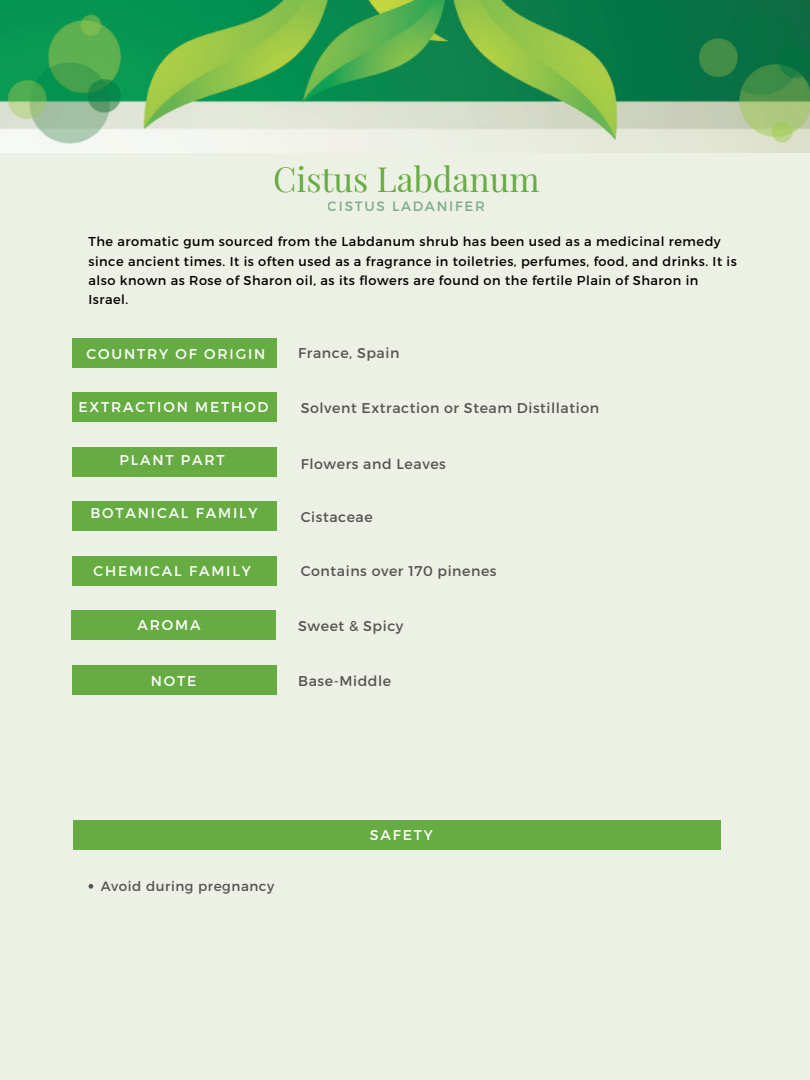
<style>
.page{position:relative;width:810px;height:1080px;background:#edf0e4}
.page>*{position:absolute;margin:0;border:0;box-sizing:border-box;transform-origin:0 0}
.t1{font:33.94px "Playfair Display";color:#67ac43}
.t2{font:14.12px "Montserrat";letter-spacing:.04em;color:#545454}
.t3{font:14.12px "Montserrat";letter-spacing:.13em;color:#fff}
.t4{font:13.5px "Montserrat";letter-spacing:.04em;color:#545454}
.t5{font:13.5px "Montserrat";letter-spacing:.13em;color:#274}
.t6{font:12.88px/19.2px "Montserrat";letter-spacing:.04em;color:#000}
</style>
<div class="page">
<div style="left:73px;top:665px;width:204px;height:29px;background:#67ac43"></div>
<img style="left:0;top:0;width:810px;height:153px">
<div style="left:72px;top:338px;width:205px;height:30px;background:#67ac43"></div>
<div style="left:72px;top:501px;width:205px;height:30px;background:#67ac43"></div>
<div style="left:73px;top:556px;width:204px;height:29px;background:#67ac43"></div>
<div style="left:71px;top:610px;width:205px;height:30px;background:#67ac43"></div>
<div style="left:72px;top:393px;width:205px;height:29px;background:#67ac43"></div>
<div style="left:72px;top:447px;width:205px;height:29px;background:#67ac43"></div>
<svg style="left:89px;top:884px;width:4px;height:5px"></svg>
<div style="left:73px;top:820px;width:648px;height:30px;background:#67ac43"></div>
<p class="t1" style="left:273px;top:155px;width:268px">Cistus Labdanum</p>
<p class="t5" style="left:328px;top:198px;width:159px">CISTUS LADANIFER</p>
<p class="t6" style="left:88px;top:232px;width:650px">The aromatic gum sourced from the Labdanum shrub has been used as a medicinal remedy since ancient times. It is often used as a fragrance in toiletries, perfumes, food, and drinks. It is also known as Rose of Sharon oil, as its flowers are found on the fertile Plain of Sharon in Israel.</p>
<p class="t3" style="left:86px;top:344px;width:181px">COUNTRY OF ORIGIN</p>
<p class="t2" style="left:298px;top:344px;width:103px">France, Spain</p>
<p class="t3" style="left:78px;top:397px;width:192px">EXTRACTION METHOD</p>
<p class="t2" style="left:301px;top:399px;width:300px">Solvent Extraction or Steam Distillation</p>
<p class="t3" style="left:119px;top:451px;width:107px">PLANT PART</p>
<p class="t2" style="left:301px;top:454px;width:147px">Flowers and Leaves</p>
<p class="t3" style="left:90px;top:504px;width:169px">BOTANICAL FAMILY</p>
<p class="t2" style="left:301px;top:507px;width:73px">Cistaceae</p>
<p class="t3" style="left:93px;top:562px;width:159px">CHEMICAL FAMILY</p>
<p class="t2" style="left:301px;top:562px;width:197px">Contains over 170 pinenes</p>
<p class="t3" style="left:138px;top:616px;width:65px">AROMA</p>
<p class="t2" style="left:298px;top:616px;width:107px">Sweet &amp; Spicy</p>
<p class="t3" style="left:151px;top:671px;width:47px">NOTE</p>
<p class="t2" style="left:298px;top:671px;width:94px">Base-Middle</p>
<p class="t4" style="left:101px;top:877px;width:175px">Avoid during pregnancy</p>
<p class="t3" style="left:370px;top:826px;width:65px">SAFETY</p>
</div>
